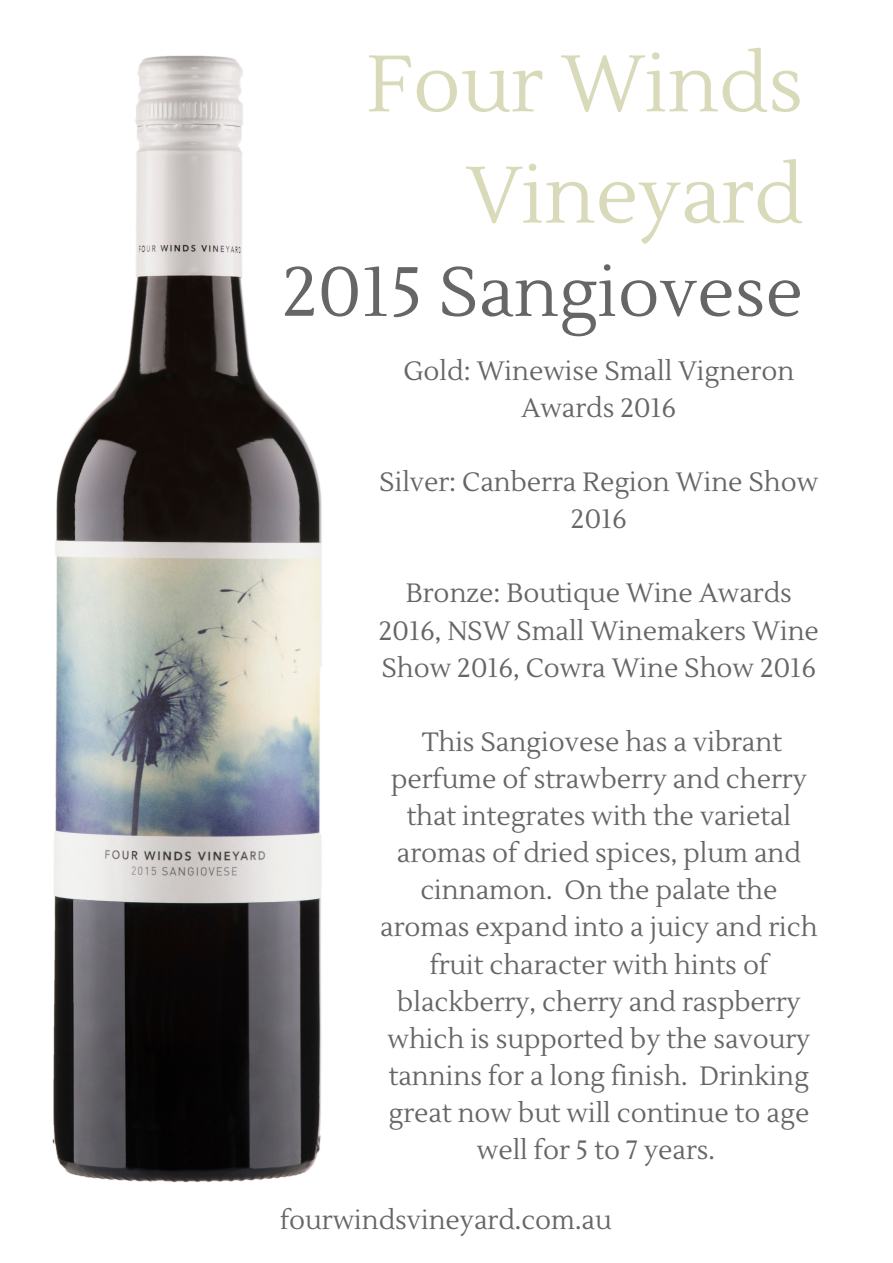
<style>
.page{position:relative;width:893px;height:1263px;background:#fff}
.page>*{position:absolute;margin:0;border:0;box-sizing:border-box;transform-origin:0 0}
.t1{font:79.35px/111.3px "Lustria";color:#d9daba;text-align:right}
.t2{font:69.45px "Lustria";color:#666}
.t3{font:26.4px/37px "Lustria";color:#666;text-align:center}
</style>
<div class="page">
<img style="left:52px;top:55px;width:270px;height:1128px">
<h1 class="t1" style="left:366px;top:31px;width:438px">Four Winds<br>Vineyard</h1>
<h2 class="t2" style="left:282px;top:249px;width:522px">2015 Sangiovese</h2>
<p class="t3" style="left:403px;top:353px;width:392px">Gold: Winewise Small Vigneron<br>Awards 2016</p>
<p class="t3" style="left:379px;top:464px;width:440px">Silver: Canberra Region Wine Show<br>2016</p>
<p class="t3" style="left:379px;top:576px;width:441px">Bronze: Boutique Wine Awards<br>2016, NSW Small Winemakers Wine<br>Show 2016, Cowra Wine Show 2016</p>
<p class="t3" style="left:380px;top:724px;width:439px">This Sangiovese has a vibrant perfume of strawberry and cherry that integrates with the varietal aromas of dried spices, plum and cinnamon. On the palate the aromas expand into a juicy and rich fruit character with hints of blackberry, cherry and raspberry which is supported by the savoury tannins for a long finish. Drinking great now but will continue to age well for 5 to 7 years.</p>
<p class="t3" style="left:280px;top:1202px;width:333px">fourwindsvineyard.com.au</p>
</div>
